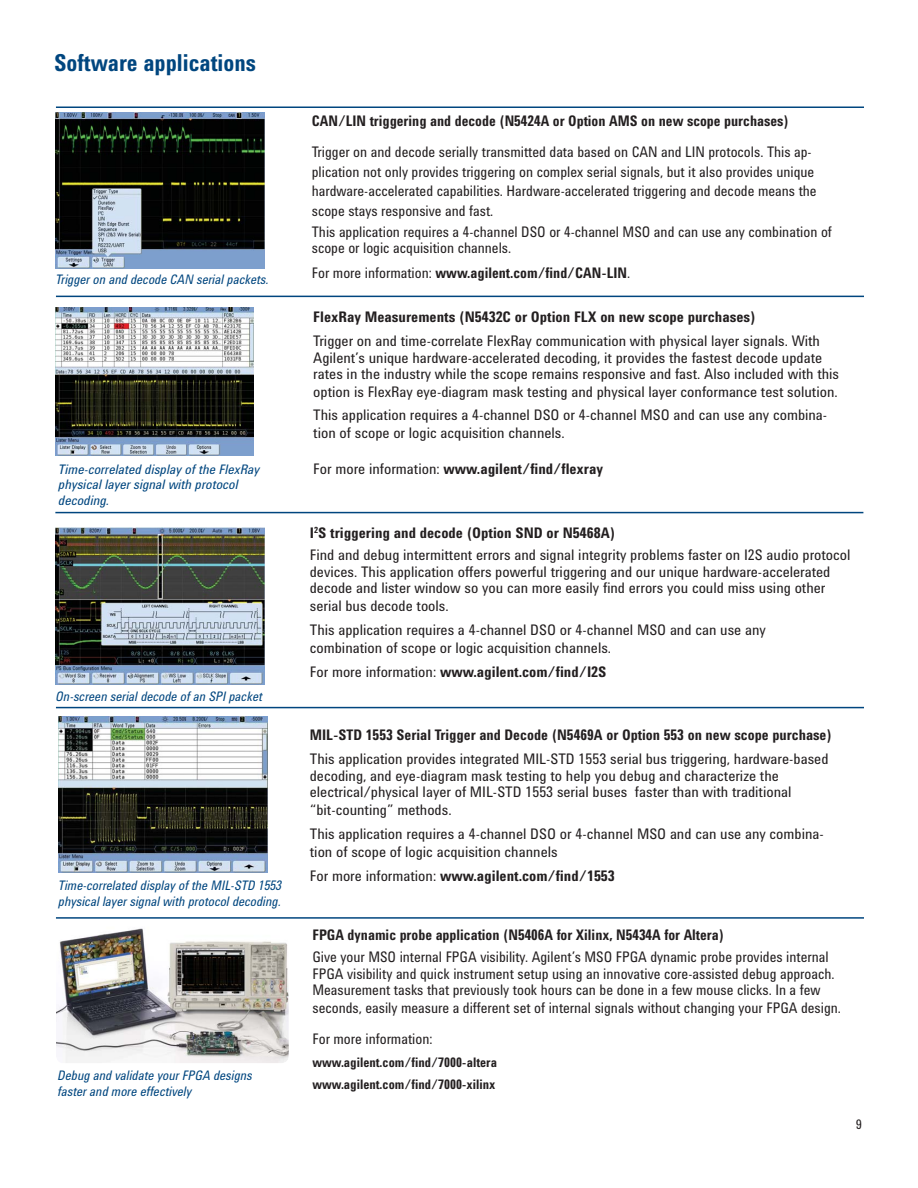
<style>
.page{position:relative;width:918px;height:1188px;background:#fff}
.page>*{position:absolute;margin:0;border:0;box-sizing:border-box;transform-origin:0 0}
.t1{font:700 24px "Agilent Condensed CFF";color:#00467f;scale:.95 1}
.t2{font:15px/16.5px "Agilent Condensed CFF";color:#231f20}
.t3{font:15px/19.5px "Agilent Condensed CFF";color:#231f20;scale:.95 1}
.t4{font:700 15px "Agilent Condensed CFF";color:#231f20;scale:.95 1}
.t5{font:700 15px "Agilent Condensed CFF";color:#231f20}
.t6{font:italic 13.5px/16.5px "Agilent Condensed CFF";color:#00467f;scale:.95 1}
.t7{font:italic 13.5px/16.5px "Agilent Condensed CFF";color:#00467f}
.t8{font:700 13.5px/22.5px "Agilent Condensed CFF";color:#231f20;scale:.95 1}
.t9{font:13.5px "Agilent Condensed CFF";color:#231f20}
.s1{font-weight:400}
.s2{font-weight:700}
</style>
<div class="page">
<img style="left:56px;top:112px;width:208px;height:157px">
<hr style="left:55px;top:512px;width:808px;height:1px;background:#00467f">
<hr style="left:56px;top:106px;width:808px;height:2px;background:#00467f">
<hr style="left:56px;top:917px;width:808px;height:2px;background:#00467f">
<img style="left:56px;top:920px;width:233px;height:143px;border-radius:8px">
<hr style="left:56px;top:707px;width:808px;height:1px;background:#00467f">
<img style="left:56px;top:527px;width:208px;height:157px">
<hr style="left:56px;top:296px;width:808px;height:1px;background:#00467f">
<img style="left:56px;top:307px;width:198px;height:149px">
<img style="left:59px;top:716px;width:208px;height:156px">
<h1 class="t1" style="left:54px;top:54px;width:214px">Software applications</h1>
<p class="t6" style="left:56px;top:273px;width:226px">Trigger on and decode CAN serial packets.</p>
<p class="t4" style="left:312px;top:115px;width:504px">CAN/LIN triggering and decode (N5424A or Option AMS on new scope purchases)</p>
<p class="t3" style="left:312px;top:144px;width:533px">Trigger on and decode serially transmitted data based on CAN and LIN protocols. This ap&shy;plication not only provides triggering on complex serial signals, but it also provides unique hardware-accelerated capabilities. Hardware-accelerated triggering and decode means the scope stays responsive and fast.</p>
<p class="t3" style="left:312px;top:225px;width:549px;line-height:16.5px">This application requires a 4-channel DSO or 4-channel MSO and can use any combination of scope or logic acquisition channels.</p>
<p class="t4" style="left:312px;top:268px;width:337px"><span class="s1">For more information:</span> www.agilent.com/find/CAN-LIN<span class="s1">.</span></p>
<p class="t5" style="left:313px;top:311px;width:444px">FlexRay Measurements (N5432C or Option FLX on new scope purchases)</p>
<p class="t2" style="left:313px;top:334px;width:527px">Trigger on and time-correlate FlexRay communication with physical layer signals. With<br>Agilent’s unique hardware-accelerated decoding, it provides the fastest decode update rates in the industry while the scope remains responsive and fast. Also included with this</p>
<p class="t2" style="left:313px;top:382px;width:526px;line-height:22.5px">option is FlexRay eye-diagram mask testing and physical layer conformance test solution.<br>This application requires a 4-channel DSO or 4-channel MSO and can use any combina-</p>
<p class="t2" style="left:313px;top:426px;width:253px">tion of scope or logic acquisition channels.</p>
<p class="t7" style="left:59px;top:463px;width:203px">Time-correlated display of the FlexRay</p>
<p class="t5" style="left:313px;top:463px;width:291px"><span class="s1">For more information:</span> www.agilent/find/flexray</p>
<p class="t7" style="left:59px;top:478px;width:181px">physical layer signal with protocol decoding.</p>
<p class="t2" style="left:310px;top:523px;width:542px;line-height:22.5px"><span class="s2">I</span><sup>2</sup><span class="s2">S triggering and decode (Option SND or N5468A)<br></span>Find and debug intermittent errors and signal integrity problems faster on I2S audio protocol</p>
<p class="t2" style="left:310px;top:565px;width:522px">devices. This application offers powerful triggering and our unique hardware-accelerated decode and lister window so you can more easily find errors you could miss using other</p>
<p class="t2" style="left:310px;top:596px;width:457px;line-height:24px">serial bus decode tools.<br>This application requires a 4-channel DSO or 4-channel MSO and can use any</p>
<p class="t2" style="left:310px;top:638px;width:303px;line-height:24px">combination of scope or logic acquisition channels.<br>For more information: <span class="s2">www.agilent.com/find/I2S</span></p>
<p class="t6" style="left:56px;top:689px;width:219px">On-screen serial decode of an SPI packet</p>
<p class="t6" style="left:59px;top:878px;width:236px">Time-correlated display of the MIL-STD 1553 physical layer signal with protocol decoding.</p>
<p class="t6" style="left:58px;top:1068px;width:206px">Debug and validate your FPGA designs faster and more effectively</p>
<p class="t5" style="left:310px;top:730px;width:524px">MIL-STD 1553 Serial Trigger and Decode (N5469A or Option 553 on new scope purchase)</p>
<p class="t2" style="left:310px;top:753px;width:520px">This application provides integrated MIL-STD 1553 serial bus triggering, hardware-based decoding, and eye-diagram mask testing to help you debug and characterize the electrical/physical layer of MIL-STD 1553 serial buses faster than with traditional</p>
<p class="t2" style="left:310px;top:800px;width:516px;line-height:24px">“bit-counting” methods.<br>This application requires a 4-channel DSO or 4-channel MSO and can use any combina-</p>
<p class="t2" style="left:310px;top:842px;width:307px;line-height:24px">tion of scope of logic acquisition channels<br>For more information: <span class="s2">www.agilent.com/find/1553</span></p>
<p class="t4" style="left:312px;top:929px;width:435px">FPGA dynamic probe application (N5406A for Xilinx, N5434A for Altera)</p>
<p class="t3" style="left:312px;top:950px;width:551px;line-height:16.5px">Give your MSO internal FPGA visibility. Agilent’s MSO FPGA dynamic probe provides internal<br>FPGA visibility and quick instrument setup using an innovative core-assisted debug approach.<br>Measurement tasks that previously took hours can be done in a few mouse clicks. In a few</p>
<p class="t3" style="left:312px;top:994px;width:558px;line-height:31px">seconds, easily measure a different set of internal signals without changing your FPGA design.<br>For more information:</p>
<p class="t8" style="left:312px;top:1052px;width:196px">www.agilent.com/find/7000-altera www.agilent.com/find/7000-xilinx</p>
<p class="t9" style="left:856px;top:1120px;width:8px">9</p>
</div>
